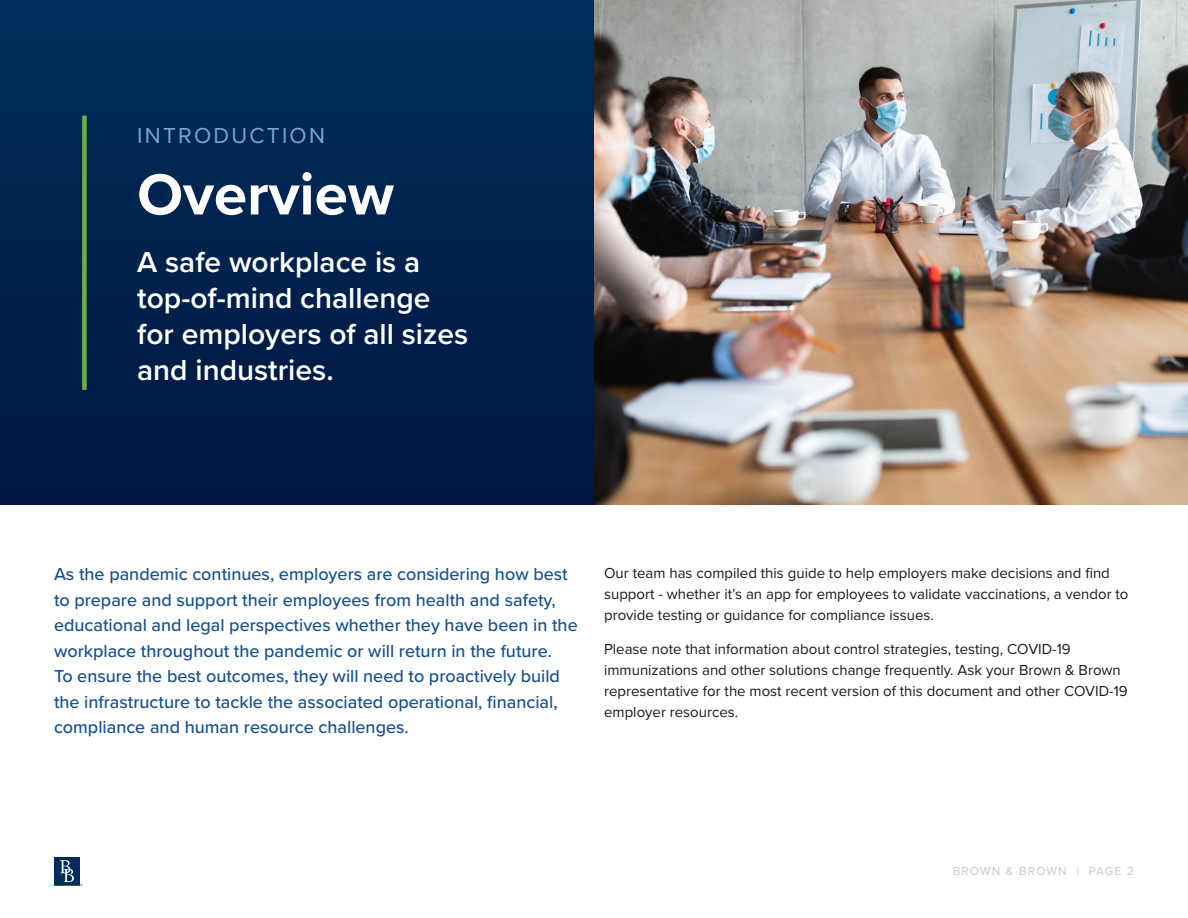
<style>
.page{position:relative;width:1188px;height:918px;background:#fff}
.page>*{position:absolute;margin:0;border:0;box-sizing:border-box;transform-origin:0 0}
.t1{font:700 60px "Proxima Nova";color:#fff}
.t2{font:600 30px/36px "Proxima Nova";color:#fff}
.t3{font:22.5px "Proxima Nova";letter-spacing:.1em;color:#7ca4d6}
.t4{font:500 18px/25.5px "Proxima Nova";color:#145091}
.t5{font:15px/21px "Proxima Nova";color:#1a1a1a}
.t6{font:12px "Proxima Nova";letter-spacing:.1em;color:#c7c8ca}
</style>
<div class="page">
<img style="left:594px;top:0;width:594px;height:504px">
<div style="left:0;top:0;width:594px;height:504px;background:linear-gradient(to right,#00224e,#00224e)"></div>
<div style="left:82px;top:116px;width:5px;height:274px;background:#6cae47"></div>
<div style="left:54px;top:857px;width:26px;height:28px;background:#002d5b"></div>
<svg style="left:54px;top:860px;width:28px;height:26px"></svg>
<h3 class="t3" style="left:137px;top:119px;width:189px">INTRODUCTION</h3>
<h1 class="t1" style="left:137px;top:150px;width:258px">Overview</h1>
<h2 class="t2" style="left:137px;top:243px;width:333px">A safe workplace is a top-of-mind challenge for employers of all sizes and industries.</h2>
<p class="t4" style="left:54px;top:561px;width:525px">As the pandemic continues, employers are considering how best to prepare and support their employees from health and safety, educational and legal perspectives whether they have been in the workplace throughout the pandemic or will return in the future.<br>To ensure the best outcomes, they will need to proactively build the infrastructure to tackle the associated operational, financial, compliance and human resource challenges.</p>
<p class="t5" style="left:604px;top:562px;width:526px">Our team has compiled this guide to help employers make decisions and find support - whether it’s an app for employees to validate vaccinations, a vendor to provide testing or guidance for compliance issues.</p>
<p class="t5" style="left:604px;top:638px;width:525px">Please note that information about control strategies, testing, COVID-19 immunizations and other solutions change frequently. Ask your Brown &amp; Brown representative for the most recent version of this document and other COVID-19 employer resources.</p>
<p class="t6" style="left:953px;top:862px;width:183px">BROWN &amp; BROWN | PAGE 2</p>
</div>
